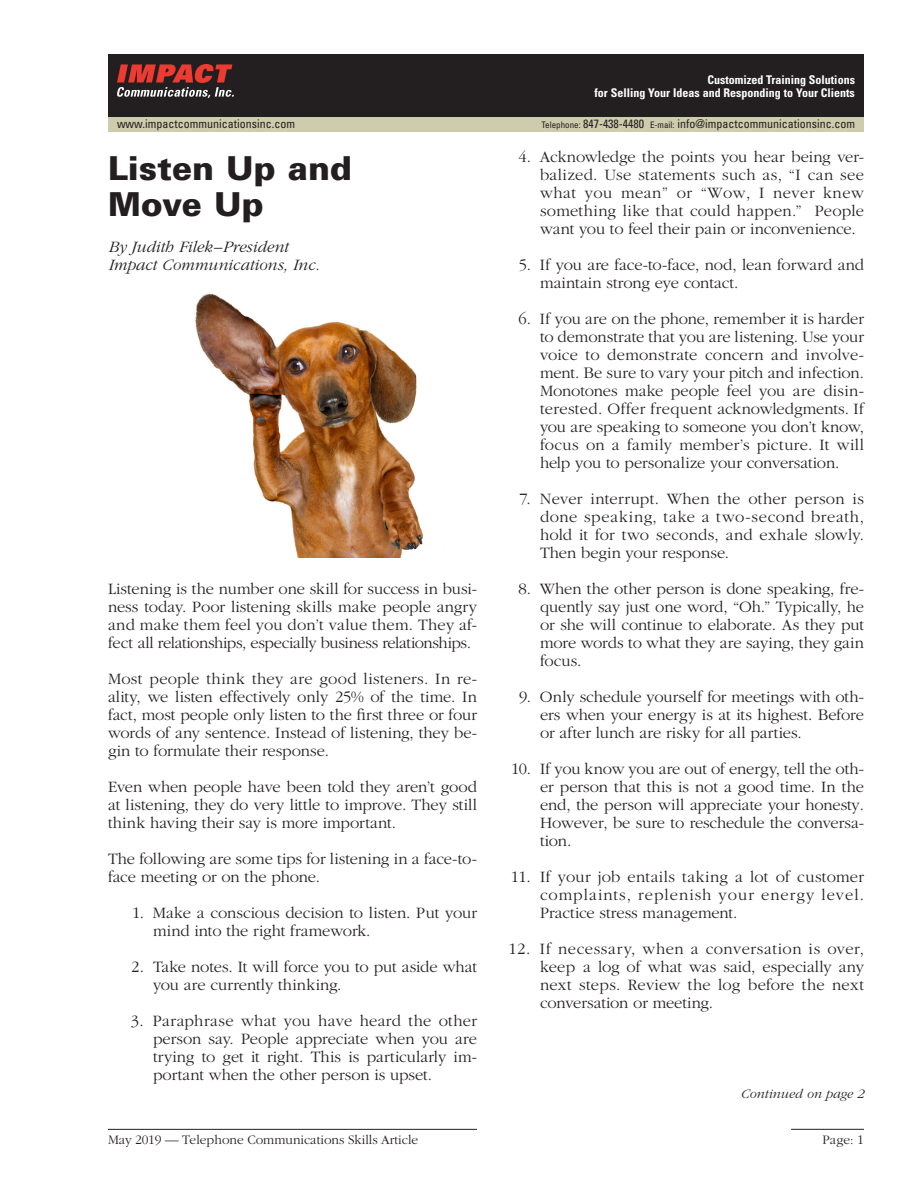
<style>
.page{position:relative;width:918px;height:1188px;background:#fff}
.page>*{position:absolute;margin:0;border:0;box-sizing:border-box;transform-origin:0 0}
._01_0_Headline{font:900 33px/36px "Univers";color:#231f20}
._04_1_Bulleted_Text{font:300 16.5px/18px "Garamond";letter-spacing:-.005em;color:#231f20;text-align:justify}
._03_0_Body_Text{font:300 16.5px/18px "Garamond";letter-spacing:-.01em;color:#231f20;text-align:justify}
._01_1_Byline{font:italic 300 16.5px/18px "Garamond";letter-spacing:-.005em;color:#231f20}
.t1{font:300 13.5px "Garamond";color:#231f20}
._03_0_Body_Text-2{font:italic 300 13.5px "Garamond";letter-spacing:.005em;color:#231f20}
.t2{font:condensed 12px "Univers";color:#231f20}
.t3{font:700 condensed 12px/13.5px "Univers";color:#fff;text-align:right}
.s1{font-size:9px}
</style>
<div class="page">
<hr style="left:791px;top:1129px;width:73px;height:1px;background:#231f20">
<div style="left:108px;top:54px;width:756px;height:63px;background:#231f20"></div>
<svg style="left:117px;top:64px;width:117px;height:34px"></svg>
<div style="left:108px;top:117px;width:756px;height:15px;background:#cdccad"></div>
<hr style="left:108px;top:1129px;width:369px;height:1px;background:#231f20">
<img style="left:195px;top:293px;width:229px;height:265px">
<p class="t3" style="left:594px;top:72px;width:262px">Customized Training Solutions<br>for Selling Your Ideas and Responding to Your Clients</p>
<p class="t2" style="left:117px;top:116px;width:180px">www.impactcommunicationsinc.com</p>
<p class="t2" style="left:542px;top:116px;width:315px"><span class="s1">Telephone:</span> 847-438-4480 <span class="s1">E-mail:</span> info@impactcommunicationsinc.com</p>
<p class="_01_0_Headline" style="left:108px;top:150px;width:246px">Listen Up and<br>Move Up</p>
<p class="_01_1_Byline" style="left:108px;top:238px;width:213px">By Judith Filek –President<br>Impact Communications, Inc.</p>
<p class="_03_0_Body_Text" style="left:108px;top:580px;width:371px">Listening is the number one skill for success in busi&shy;ness today. Poor listening skills make people angry and make them feel you don’t value them. They af&shy;fect all relationships, especially business relationships.</p>
<p class="_03_0_Body_Text" style="left:108px;top:670px;width:371px">Most people think they are good listeners. In re&shy;ality, we listen effectively only 25% of the time. In fact, most people only listen to the first three or four words of any sentence. Instead of listening, they be&shy;gin to formulate their response.</p>
<p class="_03_0_Body_Text" style="left:108px;top:778px;width:371px">Even when people have been told they aren’t good at listening, they do very little to improve. They still think having their say is more important.</p>
<p class="_03_0_Body_Text" style="left:108px;top:850px;width:370px">The following are some tips for listening in a face-to&shy;face meeting or on the phone.</p>
<p class="_04_1_Bulleted_Text" style="left:153px;top:904px;width:326px;text-indent:-21px">1. Make a conscious decision to listen. Put your mind into the right framework.</p>
<p class="_04_1_Bulleted_Text" style="left:153px;top:958px;width:326px;text-indent:-22px">2. Take notes. It will force you to put aside what you are currently thinking.</p>
<p class="_04_1_Bulleted_Text" style="left:153px;top:1012px;width:326px;text-indent:-22px">3. Paraphrase what you have heard the other person say. People appreciate when you are trying to get it right. This is particularly im&shy;portant when the other person is upset.</p>
<p class="t1" style="left:108px;top:1133px;width:312px">May 2019 — Telephone Communications Skills Article</p>
<p class="_04_1_Bulleted_Text" style="left:540px;top:148px;width:326px;text-indent:-21px">4. Acknowledge the points you hear being ver&shy;balized. Use statements such as, “I can see what you mean” or “Wow, I never knew something like that could happen.” People want you to feel their pain or inconvenience.</p>
<p class="_04_1_Bulleted_Text" style="left:540px;top:256px;width:326px;text-indent:-21px">5. If you are face-to-face, nod, lean forward and maintain strong eye contact.</p>
<p class="_04_1_Bulleted_Text" style="left:540px;top:310px;width:326px;text-indent:-21px">6. If you are on the phone, remember it is harder to demonstrate that you are listening. Use your voice to demonstrate concern and involve&shy;ment. Be sure to vary your pitch and infection.<br>Monotones make people feel you are disin&shy;terested. Offer frequent acknowledgments. If you are speaking to someone you don’t know, focus on a family member’s picture. It will help you to personalize your conversation.</p>
<p class="_04_1_Bulleted_Text" style="left:540px;top:490px;width:326px;text-indent:-21px">7. Never interrupt. When the other person is done speaking, take a two-second breath, hold it for two seconds, and exhale slowly.<br>Then begin your response.</p>
<p class="_04_1_Bulleted_Text" style="left:540px;top:580px;width:326px;text-indent:-22px">8. When the other person is done speaking, fre&shy;quently say just one word, “Oh.” Typically, he or she will continue to elaborate. As they put more words to what they are saying, they gain focus.</p>
<p class="_04_1_Bulleted_Text" style="left:540px;top:688px;width:326px;text-indent:-21px">9. Only schedule yourself for meetings with oth&shy;ers when your energy is at its highest. Before or after lunch are risky for all parties.</p>
<p class="_04_1_Bulleted_Text" style="left:540px;top:760px;width:326px;text-indent:-29px">10. If you know you are out of energy, tell the oth&shy;er person that this is not a good time. In the end, the person will appreciate your honesty.<br>However, be sure to reschedule the conversa&shy;tion.</p>
<p class="_04_1_Bulleted_Text" style="left:540px;top:868px;width:325px;text-indent:-29px">11. If your job entails taking a lot of customer complaints, replenish your energy level.<br>Practice stress management.</p>
<p class="_04_1_Bulleted_Text" style="left:540px;top:940px;width:325px;text-indent:-32px">12. If necessary, when a conversation is over, keep a log of what was said, especially any next steps. Review the log before the next conversation or meeting.</p>
<p class="_03_0_Body_Text-2" style="left:740px;top:1086px;width:125px">Continued on page 2</p>
<p class="t1" style="left:822px;top:1132px;width:43px">Page: 1</p>
</div>
